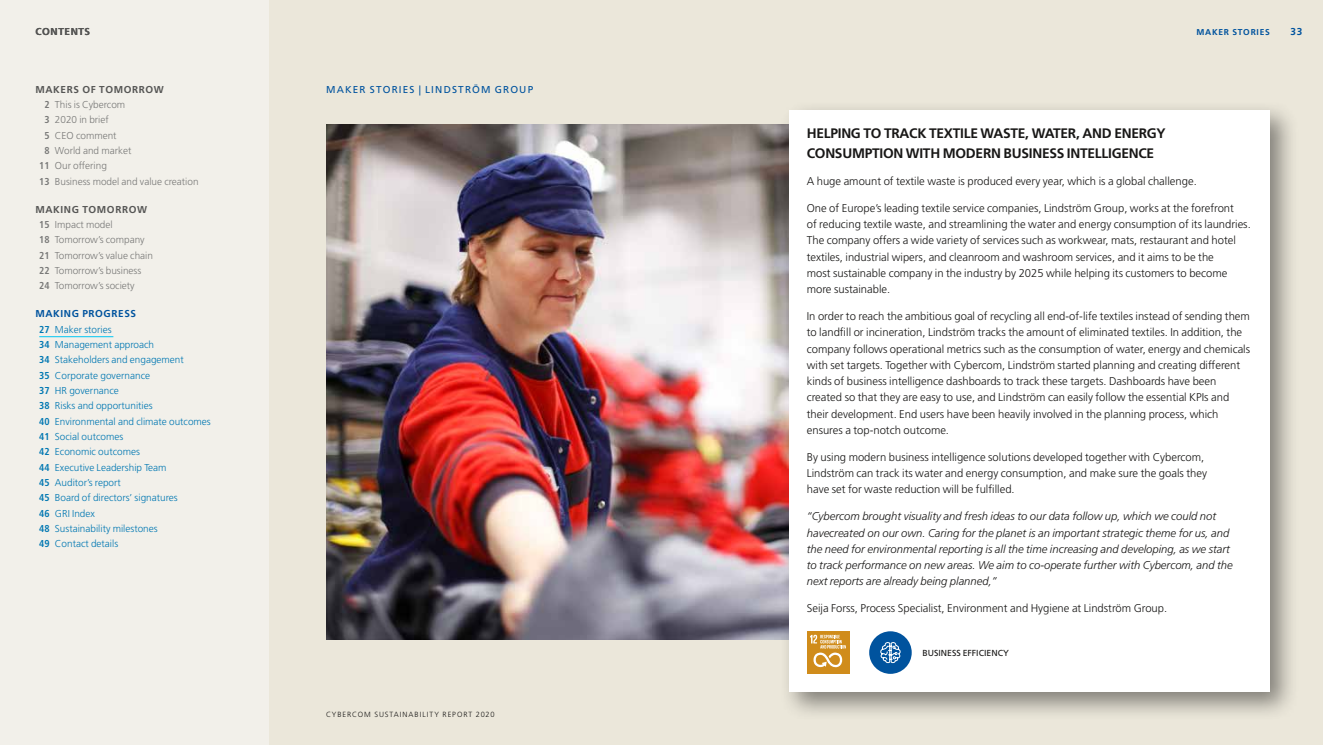
<style>
.page{position:relative;width:1323px;height:745px;background:#fff}
.page>*{position:absolute;margin:0;border:0;box-sizing:border-box;transform-origin:0 0}
.t1{font:700 13.75px/20px "Frutiger LT Std";letter-spacing:-.02em;color:#181716}
.t2{font:300 11.25px/16.2px "Frutiger LT Std";color:#181716}
.t3{font:italic 300 11.25px/16.2px "Frutiger LT Std";color:#181716}
.t4{font:300 10px/15.4px "Frutiger LT Std";color:#0077b2}
.t5{font:300 10px/15.4px "Frutiger LT Std";color:#797978}
.t6{font:10px "Frutiger LT Std";letter-spacing:.115em;color:#00539e}
.t7{font:700 10px "Frutiger LT Std";letter-spacing:.06em;color:#565655}
.t8{font:700 10px "Frutiger LT Std";color:#00539e}
.t9{font:8.75px "Frutiger LT Std";color:#181716}
.t10{font:700 8.5px "Frutiger LT Std";color:#00539e}
.t11{font:300 7.5px "Frutiger LT Std";letter-spacing:.125em;color:#181716}
.s1{font-weight:700;font-stretch:condensed}
.s2{font-weight:700;color:#565655}
.s3{font-weight:700;color:#00539e}
</style>
<div class="page">
<div style="left:0;top:0;width:269px;height:744px;background:#f2f0ea"></div>
<div style="left:269px;top:0;width:1054px;height:744px;background:#ebe7da"></div>
<img style="left:326px;top:124px;width:453px;height:514px">
<div style="left:779px;top:100px;width:521px;height:621px;background:#181716;opacity:.5"></div>
<div style="left:789px;top:110px;width:481px;height:581px;background:#fff"></div>
<div style="left:807px;top:631px;width:42px;height:42px;background:#d08c1b"></div>
<svg style="left:810px;top:634px;width:36px;height:32px"></svg>
<hr style="left:39px;top:336px;width:74px;height:1px;background:#00c6f4">
<div style="left:869px;top:631px;width:43px;height:42px;background:#00539e;border-radius:50%"></div>
<svg style="left:880px;top:642px;width:21px;height:21px"></svg>
<p class="t7" style="left:35px;top:26px;width:56px">CONTENTS</p>
<p class="t8" style="left:1290px;top:26px;width:13px">33</p>
<p class="t10" style="left:1196px;top:27px;width:16px">MAKER</p>
<p class="t10" style="left:1232px;top:27px;width:7px">STORIES</p>
<p class="t7" style="left:35px;top:83px;width:130px">MAKERS OF TOMORROW</p>
<p class="t5" style="left:44px;top:97px;width:82px"><span class="s1">2</span> This is Cybercom</p>
<p class="t5" style="left:44px;top:112px;width:66px"><span class="s1">3</span> 2020 in brief</p>
<p class="t5" style="left:44px;top:128px;width:74px"><span class="s1">5</span> CEO comment</p>
<p class="t5" style="left:44px;top:143px;width:88px"><span class="s1">8</span> World and market</p>
<p class="t5" style="left:39px;top:158px;width:69px"><span class="s1">11</span> Our offering</p>
<p class="t5" style="left:39px;top:174px;width:161px"><span class="s1">13</span> Business model and value creation</p>
<p class="t5" style="left:39px;top:201px;width:115px;text-indent:-4px"><span class="s2">MAKING TOMORROW<br></span><span class="s1">15</span> Impact model<br><span class="s1">18</span> Tomorrow’s company<br><span class="s1">21</span> Tomorrow’s value chain<br><span class="s1">22</span> Tomorrow’s business<br><span class="s1">24</span> Tomorrow’s society</p>
<p class="t4" style="left:39px;top:306px;width:173px;text-indent:-4px"><span class="s3">MAKING PROGRESS<br></span><span class="s1">27</span> Maker stories<br><span class="s1">34</span> Management approach<br><span class="s1">34</span> Stakeholders and engagement<br><span class="s1">35</span> Corporate governance<br><span class="s1">37</span> HR governance<br><span class="s1">38</span> Risks and opportunities<br><span class="s1">40</span> Environmental and climate outcomes<br><span class="s1">41</span> Social outcomes<br><span class="s1">42</span> Economic outcomes<br><span class="s1">44</span> Executive Leadership Team<br><span class="s1">45</span> Auditor’s report<br><span class="s1">45</span> Board of directors’ signatures<br><span class="s1">46</span> GRI Index<br><span class="s1">48</span> Sustainability milestones<br><span class="s1">49</span> Contact details</p>
<p class="t6" style="left:326px;top:83px;width:209px">MAKER STORIES | LINDSTRÖM GROUP</p>
<p class="t11" style="left:326px;top:709px;width:170px">CYBERCOM SUSTAINABILITY REPORT 2020</p>
<p class="t1" style="left:807px;top:123px;width:360px">HELPING TO TRACK TEXTILE WASTE, WATER, AND ENERGY<br>CONSUMPTION WITH MODERN BUSINESS INTELLIGENCE</p>
<p class="t2" style="left:807px;top:173px;width:392px">A huge amount of textile waste is produced every year, which is a global challenge.</p>
<p class="t2" style="left:807px;top:200px;width:445px">One of Europe’s leading textile service companies, Lindström Group, works at the forefront<br>of reducing textile waste, and streamlining the water and energy consumption of its laundries.<br>The company offers a wide variety of services such as workwear, mats, restaurant and hotel textiles, industrial wipers, and cleanroom and washroom services, and it aims to be the<br>most sustainable company in the industry by 2025 while helping its customers to become more sustainable.</p>
<p class="t2" style="left:807px;top:308px;width:445px">In order to reach the ambitious goal of recycling all end-of-life textiles instead of sending them to landfill or incineration, Lindström tracks the amount of eliminated textiles. In addition, the company follows operational metrics such as the consumption of water, energy and chemicals with set targets. Together with Cybercom, Lindström started planning and creating different kinds of business intelligence dashboards to track these targets. Dashboards have been created so that they are easy to use, and Lindström can easily follow the essential KPIs and their development. End users have been heavily involved in the planning process, which ensures a top-notch outcome.</p>
<p class="t2" style="left:807px;top:448px;width:402px">By using modern business intelligence solutions developed together with Cybercom,<br>Lindström can track its water and energy consumption, and make sure the goals they have set for waste reduction will be fulfilled.</p>
<p class="t3" style="left:807px;top:508px;width:428px">“Cybercom brought visuality and fresh ideas to our data follow up, which we could not havecreated on our own. Caring for the planet is an important strategic theme for us, and the need for environmental reporting is all the time increasing and developing, as we start to track performance on new areas. We aim to co-operate further with Cybercom, and the next reports are already being planned,”</p>
<p class="t2" style="left:807px;top:600px;width:362px">Seija Forss, Process Specialist, Environment and Hygiene at Lindström Group.</p>
<p class="t9" style="left:922px;top:647px;width:88px">BUSINESS EFFICIENCY</p>
</div>
